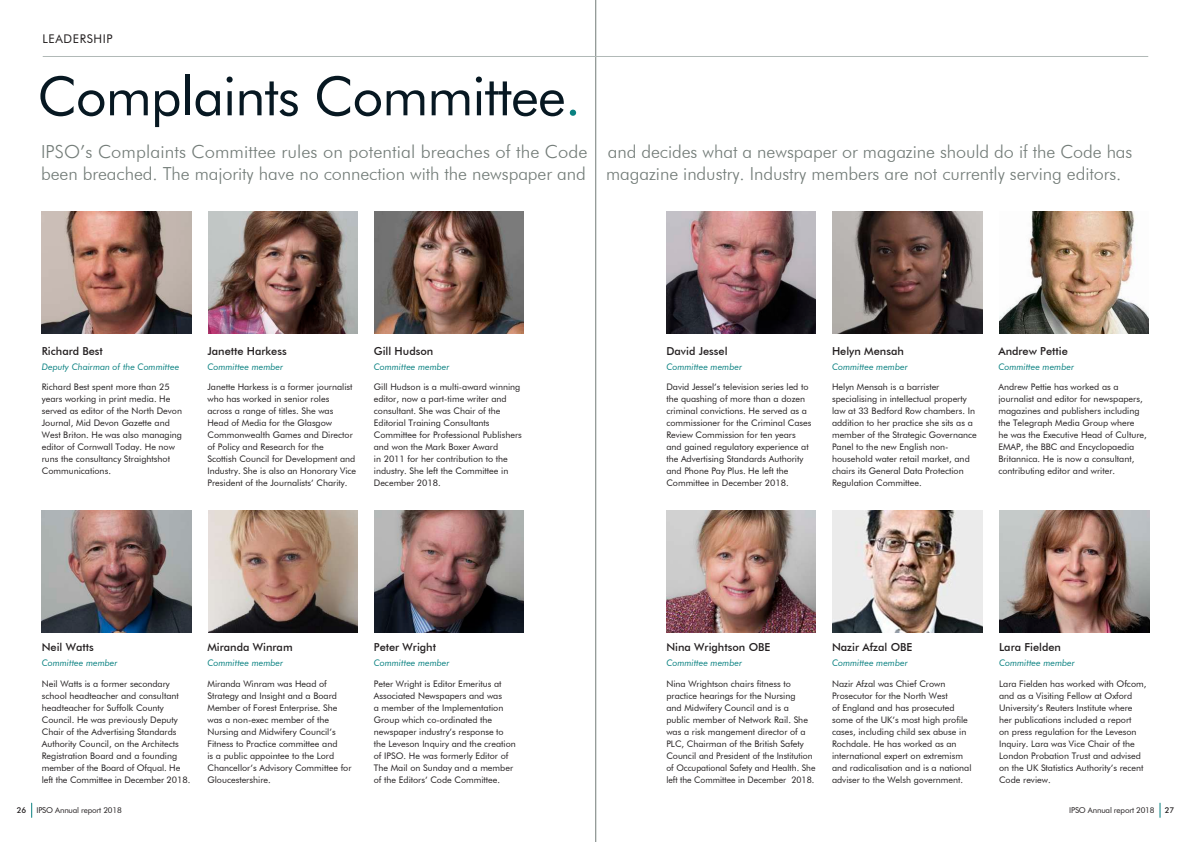
<style>
.page{position:relative;width:1191px;height:842px;background:#fff}
.page>*{position:absolute;margin:0;border:0;box-sizing:border-box;transform-origin:0 0}
.t1{font:54px "Futura BT";letter-spacing:-.015em;color:#071822}
.t2{font:300 18px/22px "Futura BT";letter-spacing:-.005em;color:#737c78}
.t3{font:12px "Futura BT";letter-spacing:.05em;color:#231f20}
.t4{font:500 11px "Futura BT";color:#231f20}
.t5{font:9px/12px "Futura BT";color:#231f20}
.t6{font:italic 9px "Futura BT";color:#0a8181}
.t7{font:8px "Futura BT";letter-spacing:-.02em;color:#231f20}
.t8{font:500 8px "Futura BT";color:#231f20}
.s1{color:#0a8181}
</style>
<div class="page">
<hr style="left:595px;top:0;width:1px;height:842px;background:#737c78">
<img style="left:666px;top:511px;width:149px;height:121px">
<img style="left:42px;top:511px;width:149px;height:121px">
<img style="left:832px;top:511px;width:150px;height:121px">
<img style="left:999px;top:511px;width:150px;height:121px">
<img style="left:208px;top:511px;width:149px;height:121px">
<img style="left:374px;top:511px;width:150px;height:121px">
<img style="left:666px;top:212px;width:149px;height:121px">
<img style="left:42px;top:212px;width:149px;height:121px">
<img style="left:832px;top:212px;width:150px;height:121px">
<img style="left:208px;top:212px;width:149px;height:121px">
<img style="left:999px;top:212px;width:149px;height:121px">
<img style="left:374px;top:212px;width:150px;height:121px">
<hr style="left:43px;top:56px;width:1105px;height:1px;background:#b1b9b7">
<svg style="left:1159px;top:803px;width:1px;height:14px"></svg>
<svg style="left:31px;top:803px;width:1px;height:14px"></svg>
<h3 class="t3" style="left:43px;top:31px;width:72px">LEADERSHIP</h3>
<h1 class="t1" style="left:38px;top:63px;width:545px">Complaints Committee<span class="s1">.</span></h1>
<p class="t2" style="left:41px;top:141px;width:1092px">IPSO’s Complaints Committee rules on potential breaches of the Code and decides what a newspaper or magazine should do if the Code has been breached. The majority have no connection with the newspaper and magazine industry. Industry members are not currently serving editors.</p>
<p class="t4" style="left:42px;top:344px;width:63px">Richard Best</p>
<p class="t6" style="left:42px;top:361px;width:139px">Deputy Chairman of the Committee</p>
<p class="t5" style="left:42px;top:381px;width:142px">Richard Best spent more than 25 years working in print media. He served as editor of the North Devon<br>Journal, Mid Devon Gazette and<br>West Briton. He was also managing editor of Cornwall Today. He now runs the consultancy Straightshot<br>Communications.</p>
<p class="t4" style="left:207px;top:344px;width:81px">Janette Harkess</p>
<p class="t6" style="left:207px;top:361px;width:77px">Committee member</p>
<p class="t5" style="left:207px;top:381px;width:150px">Janette Harkess is a former journalist who has worked in senior roles across a range of titles. She was Head of Media for the Glasgow Commonwealth Games and Director of Policy and Research for the<br>Scottish Council for Development and Industry. She is also an Honorary Vice President of the Journalists’ Charity.</p>
<p class="t4" style="left:374px;top:344px;width:61px">Gill Hudson</p>
<p class="t6" style="left:374px;top:361px;width:77px">Committee member</p>
<p class="t5" style="left:374px;top:381px;width:149px">Gill Hudson is a multi-award winning editor, now a part-time writer and consultant. She was Chair of the<br>Editorial Training Consultants<br>Committee for Professional Publishers and won the Mark Boxer Award<br>in 2011 for her contribution to the industry. She left the Committee in<br>December 2018.</p>
<p class="t4" style="left:42px;top:641px;width:54px">Neil Watts</p>
<p class="t6" style="left:42px;top:657px;width:77px">Committee member</p>
<p class="t5" style="left:42px;top:677px;width:150px">Neil Watts is a former secondary school headteacher and consultant headteacher for Suffolk County Council. He was previously Deputy Chair of the Advertising Standards Authority Council, on the Architects Registration Board and a founding member of the Board of Ofqual. He left the Committee in December 2018.</p>
<p class="t4" style="left:207px;top:641px;width:87px">Miranda Winram</p>
<p class="t6" style="left:207px;top:657px;width:77px">Committee member</p>
<p class="t5" style="left:207px;top:677px;width:146px">Miranda Winram was Head of<br>Strategy and Insight and a Board<br>Member of Forest Enterprise. She was a non-exec member of the<br>Nursing and Midwifery Council’s<br>Fitness to Practice committee and<br>is a public appointee to the Lord<br>Chancellor’s Advisory Committee for<br>Gloucestershire.</p>
<p class="t4" style="left:374px;top:641px;width:64px">Peter Wright</p>
<p class="t6" style="left:374px;top:657px;width:77px">Committee member</p>
<p class="t5" style="left:374px;top:677px;width:143px">Peter Wright is Editor Emeritus at<br>Associated Newspapers and was<br>a member of the Implementation<br>Group which co-ordinated the newspaper industry’s response to the Leveson Inquiry and the creation of IPSO. He was formerly Editor of<br>The Mail on Sunday and a member of the Editors’ Code Committee.</p>
<p class="t4" style="left:666px;top:344px;width:63px">David Jessel</p>
<p class="t6" style="left:666px;top:361px;width:77px">Committee member</p>
<p class="t5" style="left:666px;top:381px;width:147px">David Jessel’s television series led to the quashing of more than a dozen criminal convictions. He served as a commissioner for the Criminal Cases Review Commission for ten years and gained regulatory experience at the Advertising Standards Authority and Phone Pay Plus. He left the Committee in December 2018.</p>
<p class="t4" style="left:832px;top:344px;width:73px">Helyn Mensah</p>
<p class="t6" style="left:832px;top:361px;width:77px">Committee member</p>
<p class="t5" style="left:832px;top:381px;width:146px">Helyn Mensah is a barrister specialising in intellectual property law at 33 Bedford Row chambers. In addition to her practice she sits as a member of the Strategic Governance<br>Panel to the new English non&shy;household water retail market, and chairs its General Data Protection<br>Regulation Committee.</p>
<p class="t4" style="left:998px;top:344px;width:71px">Andrew Pettie</p>
<p class="t6" style="left:998px;top:361px;width:77px">Committee member</p>
<p class="t5" style="left:998px;top:381px;width:150px">Andrew Pettie has worked as a journalist and editor for newspapers, magazines and publishers including the Telegraph Media Group where<br>he was the Executive Head of Culture, EMAP, the BBC and Encyclopaedia Britannica. He is now a consultant, contributing editor and writer.</p>
<p class="t4" style="left:666px;top:641px;width:106px">Nina Wrightson OBE</p>
<p class="t6" style="left:666px;top:657px;width:77px">Committee member</p>
<p class="t5" style="left:666px;top:677px;width:151px">Nina Wrightson chairs fitness to practice hearings for the Nursing<br>and Midwifery Council and is a<br>public member of Network Rail. She was a risk mangement director of a PLC, Chairman of the British Safety Council and President of the Institution of Occupational Safety and Health. She left the Committee in December 2018.</p>
<p class="t4" style="left:832px;top:641px;width:82px">Nazir Afzal OBE</p>
<p class="t6" style="left:832px;top:657px;width:77px">Committee member</p>
<p class="t5" style="left:832px;top:677px;width:141px">Nazir Afzal was Chief Crown<br>Prosecutor for the North West<br>of England and has prosecuted some of the UK’s most high profile cases, including child sex abuse in<br>Rochdale. He has worked as an international expert on extremism and radicalisation and is a national adviser to the Welsh government.</p>
<p class="t4" style="left:999px;top:641px;width:63px">Lara Fielden</p>
<p class="t6" style="left:999px;top:657px;width:77px">Committee member</p>
<p class="t5" style="left:999px;top:677px;width:149px">Lara Fielden has worked with Ofcom, and as a Visiting Fellow at Oxford University’s Reuters Institute where her publications included a report<br>on press regulation for the Leveson Inquiry. Lara was Vice Chair of the London Probation Trust and advised on the UK Statistics Authority’s recent Code review.</p>
<p class="t8" style="left:17px;top:805px;width:11px">26</p>
<p class="t7" style="left:36px;top:805px;width:87px">IPSO Annual report 2018</p>
<p class="t7" style="left:1069px;top:805px;width:87px">IPSO Annual report 2018</p>
<p class="t8" style="left:1164px;top:805px;width:11px">27</p>
</div>
